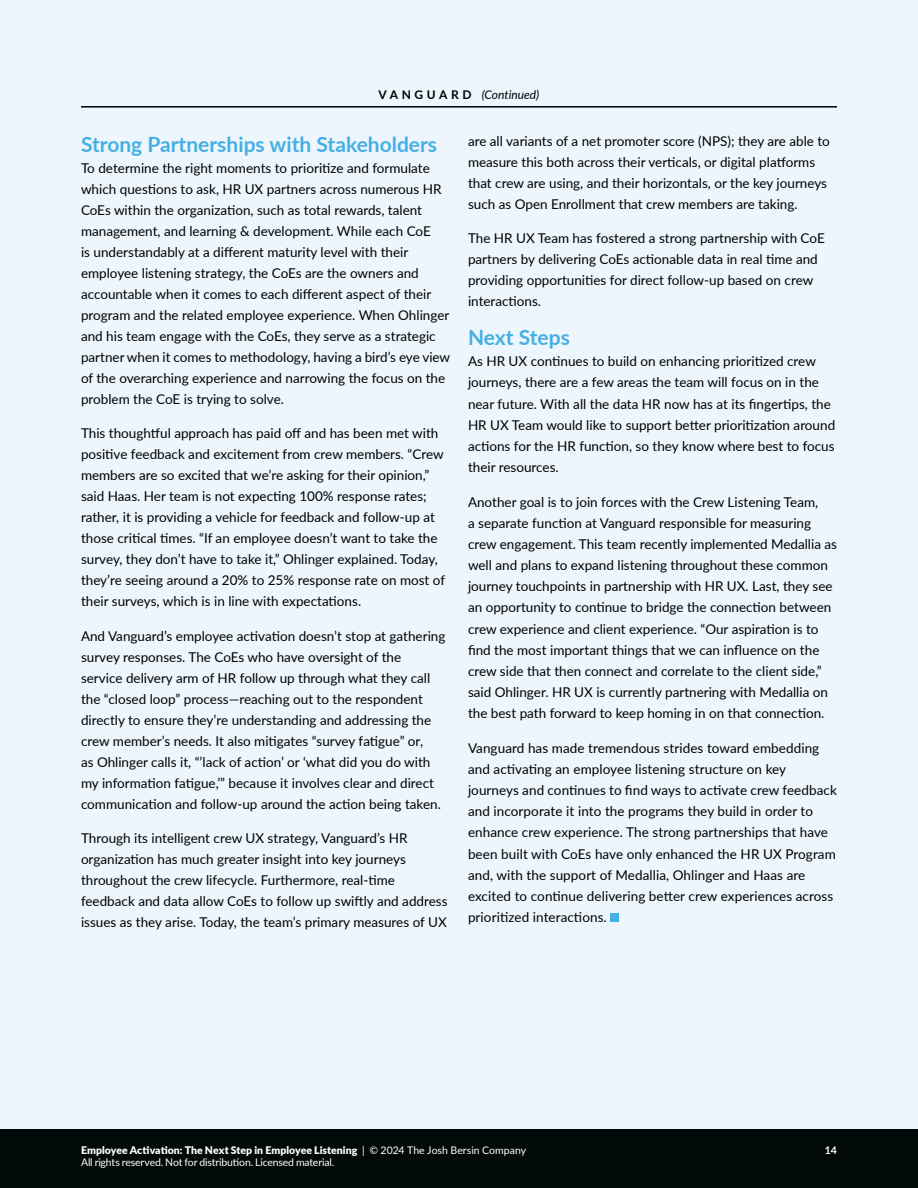
<style>
.page{position:relative;width:918px;height:1188px;background:#fff}
.page>*{position:absolute;margin:0;border:0;box-sizing:border-box;transform-origin:0 0}
.t1{font:700 21px "Lato";color:#46afe4}
.Body_Text{font:13.5px/21px "Lato";color:#000}
.Frontlines_Title{font:italic 12px "Lato";color:#000}
.t2{font:900 10.5px "Lato";letter-spacing:.005em;color:#fff}
.t3{font:10.5px "Lato";letter-spacing:-.015em;color:#fff}
.t4{font:700 10.5px "Lato";color:#fff}
.s1{font-weight:700;font-style:normal}
.s2{font-weight:400}
</style>
<div class="page">
<div style="left:0;top:1128px;width:918px;height:60px;background:#020909"></div>
<div style="left:0;top:0;width:918px;height:1128px;background:#edf6fc"></div>
<div style="left:610px;top:913px;width:9px;height:9px;background:#46afe4"></div>
<hr style="left:81px;top:106px;width:756px;height:2px;background:#000">
<p class="Frontlines_Title" style="left:379px;top:86px;width:162px"><span class="s1">V A N G U A R D</span> (Continued)</p>
<h2 class="t1" style="left:81px;top:129px;width:358px">Strong Partnerships with Stakeholders</h2>
<p class="Body_Text" style="left:81px;top:157px;width:371px">To determine the right moments to prioritize and formulate which questions to ask, HR UX partners across numerous HR CoEs within the organization, such as total rewards, talent management, and learning &amp; development. While each CoE<br>is understandably at a different maturity level with their employee listening strategy, the CoEs are the owners and accountable when it comes to each different aspect of their program and the related employee experience. When Ohlinger and his team engage with the CoEs, they serve as a strategic partner when it comes to methodology, having a bird’s eye view of the overarching experience and narrowing the focus on the problem the CoE is trying to solve.</p>
<p class="Body_Text" style="left:81px;top:422px;width:366px">This thoughtful approach has paid off and has been met with positive feedback and excitement from crew members. “Crew members are so excited that we’re asking for their opinion,” said Haas. Her team is not expecting 100% response rates; rather, it is providing a vehicle for feedback and follow-up at those critical times. “If an employee doesn’t want to take the survey, they don’t have to take it,” Ohlinger explained. Today, they’re seeing around a 20% to 25% response rate on most of their surveys, which is in line with expectations.</p>
<p class="Body_Text" style="left:81px;top:625px;width:366px">And Vanguard’s employee activation doesn’t stop at gathering survey responses. The CoEs who have oversight of the service delivery arm of HR follow up through what they call the “closed loop” process—reaching out to the respondent directly to ensure they’re understanding and addressing the crew member’s needs. It also mitigates “survey fatigue” or,<br>as Ohlinger calls it, “’lack of action’ or ‘what did you do with my information fatigue,’” because it involves clear and direct communication and follow-up around the action being taken.</p>
<p class="Body_Text" style="left:81px;top:827px;width:368px">Through its intelligent crew UX strategy, Vanguard’s HR organization has much greater insight into key journeys throughout the crew lifecycle. Furthermore, real-time feedback and data allow CoEs to follow up swiftly and address issues as they arise. Today, the team’s primary measures of UX</p>
<p class="Body_Text" style="left:468px;top:130px;width:363px">are all variants of a net promoter score (NPS); they are able to measure this both across their verticals, or digital platforms that crew are using, and their horizontals, or the key journeys such as Open Enrollment that crew members are taking.</p>
<p class="Body_Text" style="left:468px;top:227px;width:358px">The HR UX Team has fostered a strong partnership with CoE partners by delivering CoEs actionable data in real time and providing opportunities for direct follow-up based on crew interactions.</p>
<h2 class="t1" style="left:468px;top:322px;width:103px">Next Steps</h2>
<p class="Body_Text" style="left:468px;top:350px;width:369px">As HR UX continues to build on enhancing prioritized crew journeys, there are a few areas the team will focus on in the near future. With all the data HR now has at its fingertips, the HR UX Team would like to support better prioritization around actions for the HR function, so they know where best to focus their resources.</p>
<p class="Body_Text" style="left:468px;top:491px;width:370px">Another goal is to join forces with the Crew Listening Team,<br>a separate function at Vanguard responsible for measuring crew engagement. This team recently implemented Medallia as well and plans to expand listening throughout these common journey touchpoints in partnership with HR UX. Last, they see an opportunity to continue to bridge the connection between crew experience and client experience. “Our aspiration is to find the most important things that we can influence on the crew side that then connect and correlate to the client side,” said Ohlinger. HR UX is currently partnering with Medallia on the best path forward to keep homing in on that connection.</p>
<p class="Body_Text" style="left:468px;top:737px;width:370px">Vanguard has made tremendous strides toward embedding and activating an employee listening structure on key journeys and continues to find ways to activate crew feedback and incorporate it into the programs they build in order to enhance crew experience. The strong partnerships that have been built with CoEs have only enhanced the HR UX Program and, with the support of Medallia, Ohlinger and Haas are excited to continue delivering better crew experiences across prioritized interactions.</p>
<p class="t2" style="left:81px;top:1142px;width:447px">Employee Activation: The Next Step in Employee Listening <span class="s2">| © 2024 The Josh Bersin Company</span></p>
<p class="t4" style="left:825px;top:1142px;width:14px">14</p>
<p class="t3" style="left:81px;top:1155px;width:255px">All rights reserved. Not for distribution. Licensed material.</p>
</div>
